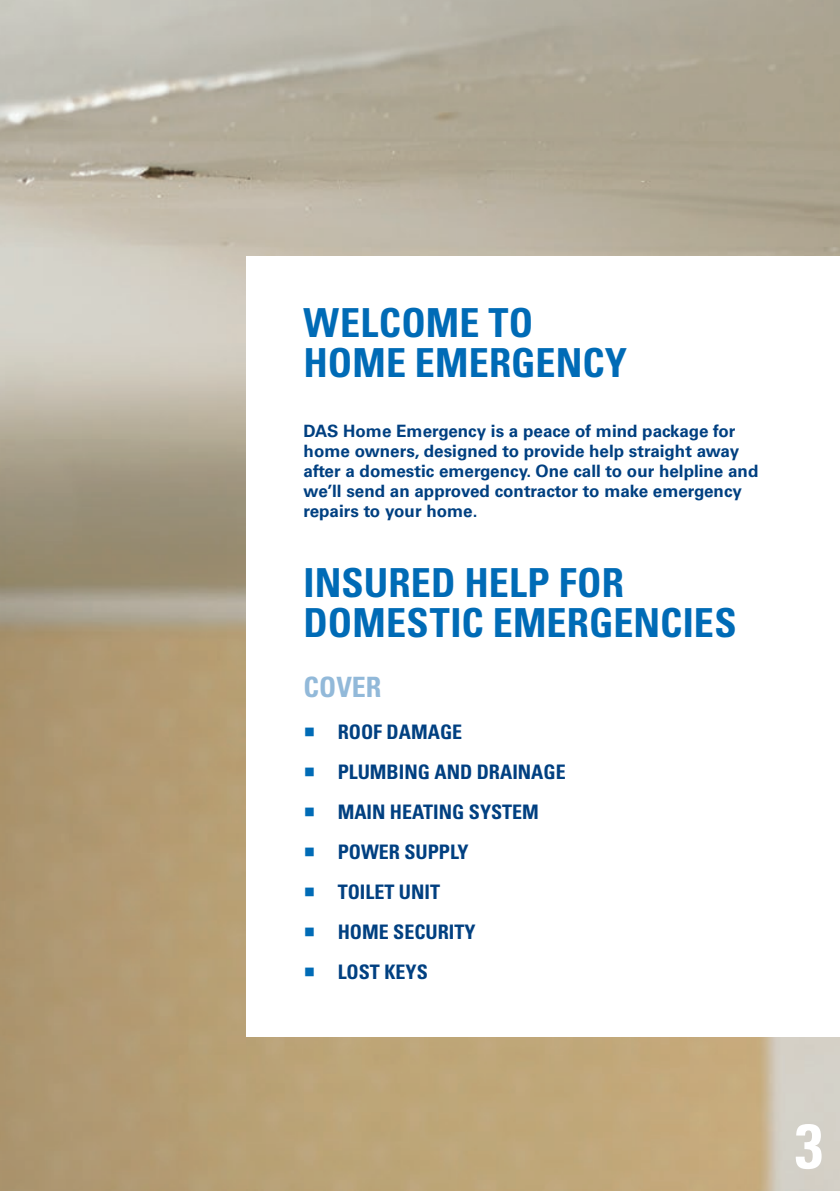
<style>
.page{position:relative;width:840px;height:1191px;background:#fff}
.page>*{position:absolute;margin:0;border:0;box-sizing:border-box;transform-origin:0 0}
.t1{font:700 condensed 63px "Univers LT Std";color:#fff}
.HEADER_-_20_20_DAS_B{font:700 condensed 40px/40px "Univers LT Std";letter-spacing:.005em;color:#006bb6}
.SUBHEAD_-_14_10_LIGH{font:700 condensed 28px "Univers LT Std";color:#92b9d9}
.t2{font:700 condensed 20px "Univers LT Std";color:#014081}
.KFA5_BODY_BOLD_OPEN{font:700 17px/20px "Univers LT Std";color:#014081}
</style>
<div class="page">
<img style="left:0;top:0;width:839px;height:1191px">
<div style="left:247px;top:257px;width:592px;height:780px;background:#fff"></div>
<p class="HEADER_-_20_20_DAS_B" style="left:303px;top:302px;width:231px">WELCOME TO</p>
<p class="HEADER_-_20_20_DAS_B" style="left:303px;top:342px;width:325px">HOME EMERGENCY</p>
<p class="KFA5_BODY_BOLD_OPEN" style="left:303px;top:421px;width:456px">DAS Home Emergency is a peace of mind package for home owners, designed to provide help straight away after a domestic emergency. One call to our helpline and we’ll send an approved contractor to make emergency repairs to your home.</p>
<p class="HEADER_-_20_20_DAS_B" style="left:303px;top:562px;width:434px">INSURED HELP FOR<br>DOMESTIC EMERGENCIES</p>
<p class="SUBHEAD_-_14_10_LIGH" style="left:303px;top:670px;width:79px">COVER</p>
<p class="t2" style="left:337px;top:719px;width:126px">ROOF DAMAGE</p>
<p class="t2" style="left:337px;top:759px;width:229px">PLUMBING AND DRAINAGE</p>
<p class="t2" style="left:337px;top:799px;width:203px">MAIN HEATING SYSTEM</p>
<p class="t2" style="left:337px;top:839px;width:132px">POWER SUPPLY</p>
<p class="t2" style="left:337px;top:879px;width:104px">TOILET UNIT</p>
<p class="t2" style="left:337px;top:919px;width:139px">HOME SECURITY</p>
<p class="t2" style="left:337px;top:959px;width:92px">LOST KEYS</p>
<p class="t1" style="left:794px;top:1107px;width:29px">3</p>
</div>
